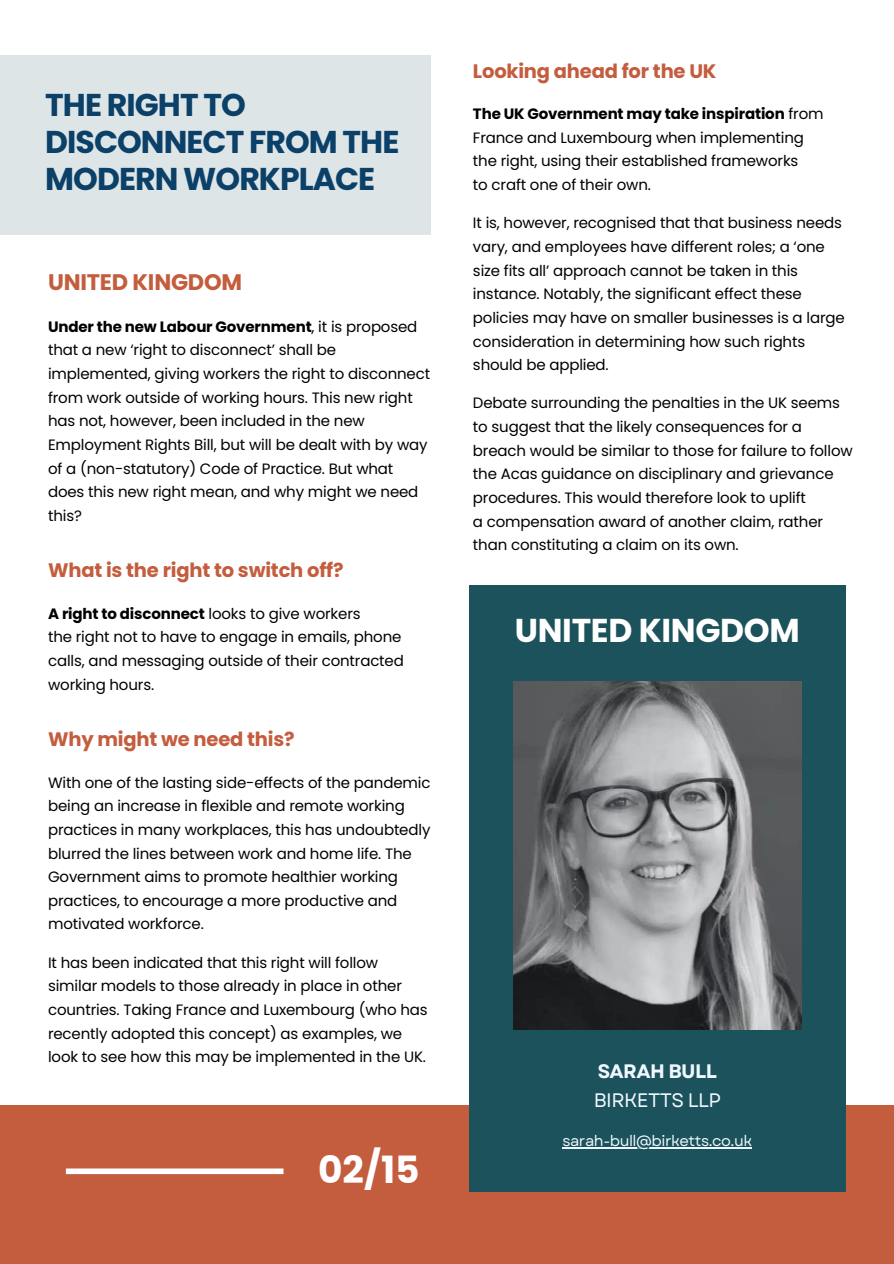
<style>
.page{position:relative;width:894px;height:1264px;background:#fff}
.page>*{position:absolute;margin:0;border:0;box-sizing:border-box;transform-origin:0 0}
.t1{font:700 37.5px "Poppins";color:#fff}
.t2{font:700 33px "Poppins";letter-spacing:-.01em;color:#fff}
.t3{font:700 31.5px/37.2px "Poppins";letter-spacing:-.03em;color:#0b4068}
.t4{font:700 22.5px "Poppins";letter-spacing:-.01em;color:#c35d3e}
.t5{font:700 19.5px "Poppins";letter-spacing:-.01em;color:#c35d3e}
.t6{font:19.5px "Garet";letter-spacing:-.03em;color:#eff8ff}
.t7{font:700 19.5px "Garet";letter-spacing:-.03em;color:#eff8ff}
.t8{font:15px/23.7px "Poppins";letter-spacing:-.01em;color:#000}
.t9{font:15px "Garet";letter-spacing:-.03em;color:#eff8ff}
.s1{font-weight:700}
</style>
<div class="page">
<div style="left:0;top:1104px;width:893px;height:159px;background:#c35d3e"></div>
<div style="left:66px;top:1168px;width:217px;height:6px;background:#fff"></div>
<div style="left:0;top:56px;width:430px;height:179px;background:#dde5e6"></div>
<div style="left:468px;top:585px;width:377px;height:606px;background:#1b525b"></div>
<img style="left:513px;top:681px;width:288px;height:348px">
<hr style="left:562px;top:1146px;width:189px;height:2px;background:#eff8ff">
<h3 class="t3" style="left:45px;top:86px;width:355px">THE RIGHT TO<br>DISCONNECT FROM THE<br>MODERN WORKPLACE</h3>
<h3 class="t4" style="left:48px;top:269px;width:196px">UNITED KINGDOM</h3>
<p class="t8" style="left:48px;top:315px;width:383px"><span class="s1">Under the new Labour Government</span>, it is proposed that a new ‘right to disconnect’ shall be implemented, giving workers the right to disconnect from work outside of working hours. This new right has not, however, been included in the new Employment Rights Bill, but will be dealt with by way of a (non-statutory) Code of Practice. But what does this new right mean, and why might we need this?</p>
<h3 class="t5" style="left:48px;top:559px;width:297px">What is the right to switch off?</h3>
<p class="t8" style="left:48px;top:601px;width:357px"><span class="s1">A right to disconnect</span> looks to give workers<br>the right not to have to engage in emails, phone calls, and messaging outside of their contracted working hours.</p>
<h3 class="t5" style="left:48px;top:727px;width:248px">Why might we need this?</h3>
<p class="t8" style="left:48px;top:770px;width:384px">With one of the lasting side-effects of the pandemic being an increase in flexible and remote working practices in many workplaces, this has undoubtedly blurred the lines between work and home life. The Government aims to promote healthier working practices, to encourage a more productive and motivated workforce.</p>
<p class="t8" style="left:48px;top:950px;width:381px">It has been indicated that this right will follow similar models to those already in place in other countries. Taking France and Luxembourg (who has recently adopted this concept) as examples, we look to see how this may be implemented in the UK.</p>
<h1 class="t1" style="left:318px;top:1147px;width:103px">02/15</h1>
<h3 class="t5" style="left:473px;top:59px;width:245px">Looking ahead for the UK</h3>
<p class="t8" style="left:473px;top:102px;width:352px"><span class="s1">The UK Government may take inspiration</span> from France and Luxembourg when implementing the right, using their established frameworks<br>to craft one of their own.</p>
<p class="t8" style="left:473px;top:211px;width:373px">It is, however, recognised that that business needs vary, and employees have different roles; a ‘one size fits all’ approach cannot be taken in this instance. Notably, the significant effect these policies may have on smaller businesses is a large consideration in determining how such rights should be applied.</p>
<p class="t8" style="left:473px;top:391px;width:381px">Debate surrounding the penalties in the UK seems to suggest that the likely consequences for a breach would be similar to those for failure to follow the Acas guidance on disciplinary and grievance procedures. This would therefore look to uplift<br>a compensation award of another claim, rather than constituting a claim on its own.</p>
<h2 class="t2" style="left:517px;top:600px;width:286px">UNITED KINGDOM</h2>
<h2 class="t2" style="left:514px;top:611px;width:286px">UNITED KINGDOM</h2>
<h3 class="t7" style="left:597px;top:1059px;width:121px">SARAH BULL</h3>
<h3 class="t6" style="left:593px;top:1087px;width:129px">BIRKETTS LLP</h3>
<p class="t9" style="left:562px;top:1131px;width:191px">sarah-bull@birketts.co.uk</p>
</div>
